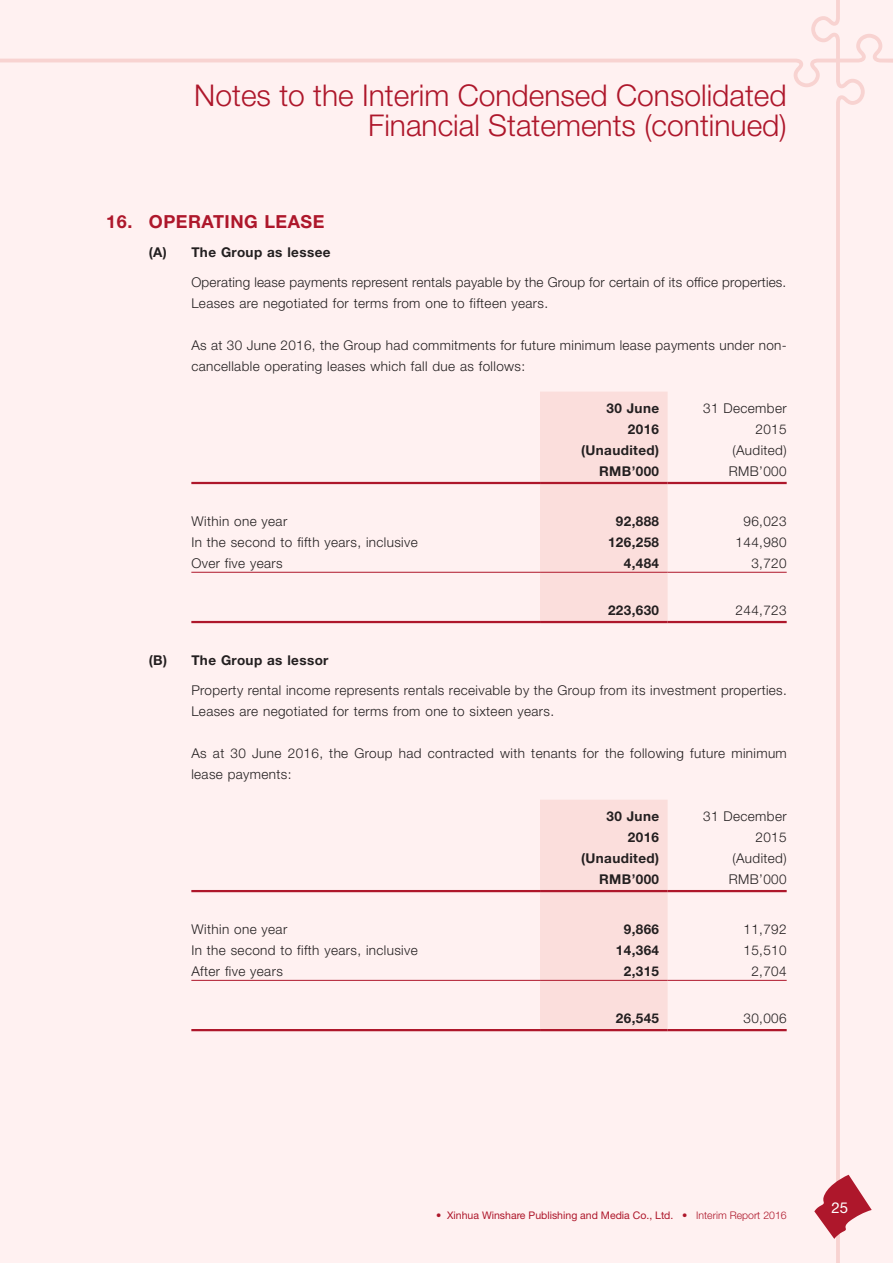
<style>
.page{position:relative;width:893px;height:1263px;background:#fff1f1}
.page>*{position:absolute;margin:0;border:0;box-sizing:border-box;transform-origin:0 0}
.t1{font:300 30px/30px "Helvetica Neue LT Std";color:#ae172b;text-align:right}
.t2{font:700 18px "Helvetica Neue LT Std";letter-spacing:.03em;color:#ae172b}
.t3{font:15px "Helvetica Neue LT Std";color:#fff}
.t4{font:300 13.5px/21px "Helvetica Neue LT Std";letter-spacing:.03em;color:#231f20}
.t5{font:700 13.5px/21px "Helvetica Neue LT Std";letter-spacing:.03em;color:#231f20;text-align:right}
.t6{font:10.5px "Helvetica Neue LT Std";color:#ae172b}
.s1{font-weight:300}
</style>
<div class="page">
<svg style="left:814px;top:1175px;width:58px;height:64px"></svg>
<div style="left:540px;top:392px;width:128px;height:229px;background:#fbdedc"></div>
<hr style="left:191px;top:482px;width:349px;height:2px;background:#ae172b">
<hr style="left:540px;top:482px;width:128px;height:2px;background:#ae172b">
<hr style="left:668px;top:482px;width:119px;height:2px;background:#ae172b">
<hr style="left:191px;top:572px;width:349px;height:1px;background:#ae172b">
<hr style="left:540px;top:572px;width:128px;height:1px;background:#ae172b">
<hr style="left:668px;top:572px;width:119px;height:1px;background:#ae172b">
<hr style="left:191px;top:621px;width:349px;height:2px;background:#ae172b">
<hr style="left:540px;top:621px;width:128px;height:2px;background:#ae172b">
<hr style="left:668px;top:621px;width:119px;height:2px;background:#ae172b">
<div style="left:540px;top:800px;width:128px;height:229px;background:#fbdedc"></div>
<hr style="left:191px;top:890px;width:349px;height:2px;background:#ae172b">
<hr style="left:540px;top:890px;width:128px;height:2px;background:#ae172b">
<hr style="left:668px;top:890px;width:119px;height:2px;background:#ae172b">
<hr style="left:191px;top:980px;width:349px;height:1px;background:#ae172b">
<hr style="left:540px;top:980px;width:128px;height:1px;background:#ae172b">
<hr style="left:668px;top:980px;width:119px;height:1px;background:#ae172b">
<hr style="left:191px;top:1029px;width:349px;height:2px;background:#ae172b">
<hr style="left:540px;top:1029px;width:128px;height:2px;background:#ae172b">
<hr style="left:668px;top:1029px;width:119px;height:2px;background:#ae172b">
<h1 class="t1" style="left:194px;top:79px;width:594px">Notes to the Interim Condensed Consolidated<br>Financial Statements (continued)</h1>
<h2 class="t2" style="left:106px;top:210px;width:220px">16. OPERATING LEASE</h2>
<p class="t5" style="left:149px;top:241px;width:183px">(A) The Group as lessee</p>
<p class="t4" style="left:191px;top:271px;width:596px">Operating lease payments represent rentals payable by the Group for certain of its office properties.<br>Leases are negotiated for terms from one to fifteen years.</p>
<p class="t4" style="left:191px;top:334px;width:597px">As at 30 June 2016, the Group had commitments for future minimum lease payments under non&shy;cancellable operating leases which fall due as follows:</p>
<p class="t5" style="left:606px;top:397px;width:54px">30 June<br>2016</p>
<p class="t4" style="left:703px;top:397px;width:85px;text-align:right">31 December<br>2015</p>
<p class="t5" style="left:581px;top:439px;width:80px">(Unaudited)</p>
<p class="t4" style="left:732px;top:439px;width:56px">(Audited)</p>
<p class="t5" style="left:599px;top:460px;width:62px">RMB’000</p>
<p class="t4" style="left:729px;top:460px;width:59px">RMB’000</p>
<p class="t4" style="left:191px;top:510px;width:97px">Within one year</p>
<p class="t5" style="left:616px;top:510px;width:45px">92,888</p>
<p class="t4" style="left:743px;top:510px;width:45px">96,023</p>
<p class="t4" style="left:191px;top:531px;width:228px">In the second to fifth years, inclusive</p>
<p class="t5" style="left:608px;top:531px;width:53px">126,258</p>
<p class="t4" style="left:736px;top:531px;width:53px">144,980</p>
<p class="t4" style="left:191px;top:552px;width:93px">Over five years</p>
<p class="t5" style="left:624px;top:552px;width:37px">4,484</p>
<p class="t4" style="left:751px;top:552px;width:37px">3,720</p>
<p class="t5" style="left:608px;top:599px;width:53px">223,630</p>
<p class="t4" style="left:736px;top:599px;width:53px">244,723</p>
<p class="t5" style="left:149px;top:649px;width:181px">(B) The Group as lessor</p>
<p class="t4" style="left:191px;top:679px;width:597px">Property rental income represents rentals receivable by the Group from its investment properties.<br>Leases are negotiated for terms from one to sixteen years.</p>
<p class="t4" style="left:191px;top:742px;width:597px">As at 30 June 2016, the Group had contracted with tenants for the following future minimum lease payments:</p>
<p class="t5" style="left:606px;top:805px;width:54px">30 June<br>2016</p>
<p class="t4" style="left:703px;top:805px;width:85px;text-align:right">31 December<br>2015</p>
<p class="t5" style="left:581px;top:847px;width:80px">(Unaudited)</p>
<p class="t4" style="left:732px;top:847px;width:56px">(Audited)</p>
<p class="t5" style="left:599px;top:868px;width:62px">RMB’000</p>
<p class="t4" style="left:729px;top:868px;width:59px">RMB’000</p>
<p class="t4" style="left:191px;top:919px;width:97px">Within one year</p>
<p class="t5" style="left:624px;top:918px;width:37px">9,866</p>
<p class="t4" style="left:743px;top:919px;width:45px">11,792</p>
<p class="t4" style="left:191px;top:940px;width:228px">In the second to fifth years, inclusive</p>
<p class="t5" style="left:616px;top:940px;width:45px">14,364</p>
<p class="t4" style="left:743px;top:940px;width:45px">15,510</p>
<p class="t4" style="left:191px;top:961px;width:93px">After five years</p>
<p class="t5" style="left:624px;top:961px;width:37px">2,315</p>
<p class="t4" style="left:751px;top:961px;width:37px">2,704</p>
<p class="t5" style="left:616px;top:1007px;width:45px">26,545</p>
<p class="t4" style="left:743px;top:1007px;width:45px">30,006</p>
<p class="t6" style="left:436px;top:1208px;width:352px"><span class="s1">•</span> Xinhua Winshare Publishing and Media Co., Ltd. <span class="s1">• Interim Report 2016</span></p>
<p class="t3" style="left:831px;top:1198px;width:18px">25</p>
</div>
